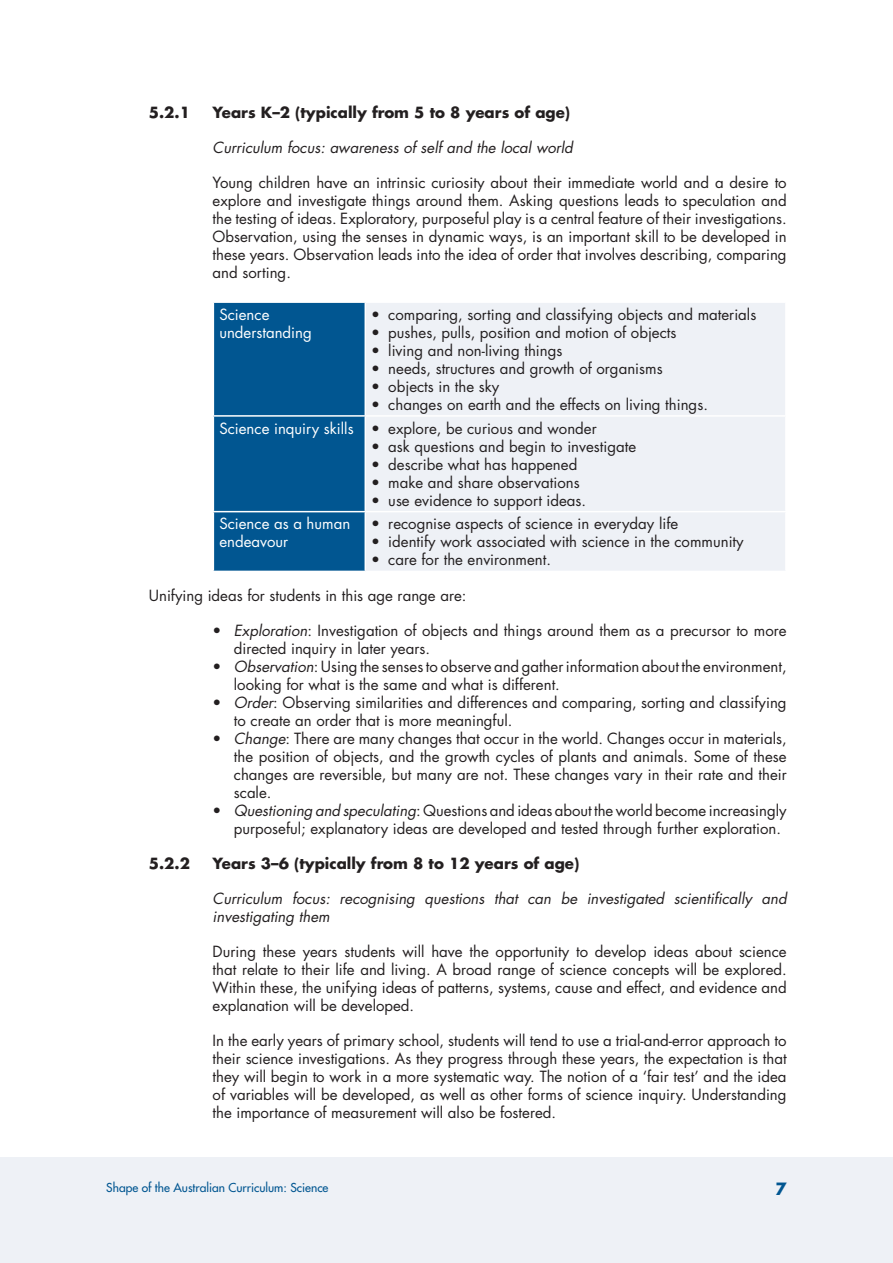
<style>
.page{position:relative;width:893px;height:1263px;background:#fff}
.page>*{position:absolute;margin:0;border:0;box-sizing:border-box;transform-origin:0 0}
.t1{font:700 16.5px "Futura";color:#015691}
.Body_Indent_2{font:15px/18px "Futura";color:#231f20;text-align:justify}
.Body_Indent_2_-_Bull{font:15px/18px "Futura";color:#231f20}
.Body_Indent_2-2{font:italic 15px/18px "Futura";color:#231f20}
.Body_Indent_2-3{font:700 15px "Futura";color:#231f20}
.Body_Indent_2-4{font:15px/18px "Futura";color:#fff}
.t2{font:12px "Futura";color:#015691}
.s1{font-style:italic}
</style>
<div class="page">
<div style="left:0;top:1158px;width:893px;height:105px;background:#eef1f6"></div>
<div style="left:214px;top:303px;width:151px;height:268px;background:#015691"></div>
<div style="left:366px;top:303px;width:419px;height:268px;background:#eef1f6"></div>
<hr style="left:365px;top:415px;width:422px;height:2px;background:#fff">
<hr style="left:365px;top:511px;width:422px;height:1px;background:#fff">
<hr style="left:213px;top:415px;width:152px;height:2px;background:#fff">
<hr style="left:213px;top:511px;width:152px;height:1px;background:#fff">
<p class="Body_Indent_2-3" style="left:149px;top:102px;width:43px">5.2.1</p>
<p class="Body_Indent_2-3" style="left:213px;top:102px;width:359px">Years K–2 (typically from 5 to 8 years of age)</p>
<p class="Body_Indent_2-2" style="left:213px;top:139px;width:362px">Curriculum focus: awareness of self and the local world</p>
<p class="Body_Indent_2" style="left:213px;top:174px;width:576px">Young children have an intrinsic curiosity about their immediate world and a desire to explore and investigate things around them. Asking questions leads to speculation and the testing of ideas. Exploratory, purposeful play is a central feature of their investigations.<br>Observation, using the senses in dynamic ways, is an important skill to be developed in these years. Observation leads into the idea of order that involves describing, comparing and sorting.</p>
<p class="Body_Indent_2-4" style="left:219px;top:305px;width:94px">Science understanding</p>
<p class="Body_Indent_2" style="left:371px;top:305px;width:386px">• comparing, sorting and classifying objects and materials</p>
<p class="Body_Indent_2" style="left:371px;top:323px;width:307px">• pushes, pulls, position and motion of objects</p>
<p class="Body_Indent_2" style="left:371px;top:341px;width:193px">• living and non-living things</p>
<p class="Body_Indent_2" style="left:371px;top:359px;width:293px">• needs, structures and growth of organisms</p>
<p class="Body_Indent_2" style="left:371px;top:377px;width:130px">• objects in the sky</p>
<p class="Body_Indent_2" style="left:371px;top:395px;width:338px">• changes on earth and the effects on living things.</p>
<p class="Body_Indent_2-4" style="left:219px;top:419px;width:136px">Science inquiry skills</p>
<p class="Body_Indent_2" style="left:371px;top:419px;width:227px">• explore, be curious and wonder</p>
<p class="Body_Indent_2" style="left:371px;top:437px;width:266px">• ask questions and begin to investigate</p>
<p class="Body_Indent_2" style="left:371px;top:455px;width:207px">• describe what has happened</p>
<p class="Body_Indent_2" style="left:371px;top:473px;width:210px">• make and share observations</p>
<p class="Body_Indent_2" style="left:371px;top:491px;width:216px">• use evidence to support ideas.</p>
<p class="Body_Indent_2-4" style="left:219px;top:515px;width:132px">Science as a human endeavour</p>
<p class="Body_Indent_2" style="left:371px;top:515px;width:308px">• recognise aspects of science in everyday life</p>
<p class="Body_Indent_2" style="left:371px;top:533px;width:374px">• identify work associated with science in the community</p>
<p class="Body_Indent_2" style="left:371px;top:551px;width:181px">• care for the environment.</p>
<p class="Body_Indent_2" style="left:149px;top:586px;width:319px">Unifying ideas for students in this age range are:</p>
<p class="Body_Indent_2_-_Bull" style="left:234px;top:621px;width:554px;text-indent:-21px">• <span class="s1">Exploration</span>: Investigation of objects and things around them as a precursor to more directed inquiry in later years.</p>
<p class="Body_Indent_2_-_Bull" style="left:234px;top:657px;width:554px;text-indent:-21px">• <span class="s1">Observation</span>: Using the senses to observe and gather information about the environment, looking for what is the same and what is different.</p>
<p class="Body_Indent_2_-_Bull" style="left:234px;top:693px;width:554px;text-indent:-21px">• <span class="s1">Order</span>: Observing similarities and differences and comparing, sorting and classifying to create an order that is more meaningful.</p>
<p class="Body_Indent_2_-_Bull" style="left:234px;top:729px;width:554px;text-align:justify;text-indent:-21px">• <span class="s1">Change</span>: There are many changes that occur in the world. Changes occur in materials, the position of objects, and the growth cycles of plants and animals. Some of these changes are reversible, but many are not. These changes vary in their rate and their scale.</p>
<p class="Body_Indent_2_-_Bull" style="left:234px;top:801px;width:554px;text-indent:-21px">• <span class="s1">Questioning and speculating</span>: Questions and ideas about the world become increasingly purposeful; explanatory ideas are developed and tested through further exploration.</p>
<p class="Body_Indent_2-3" style="left:149px;top:853px;width:43px">5.2.2</p>
<p class="Body_Indent_2-3" style="left:213px;top:853px;width:368px">Years 3–6 (typically from 8 to 12 years of age)</p>
<p class="Body_Indent_2-2" style="left:213px;top:889px;width:576px">Curriculum focus: recognising questions that can be investigated scientifically and investigating them</p>
<p class="Body_Indent_2" style="left:213px;top:942px;width:576px">During these years students will have the opportunity to develop ideas about science that relate to their life and living. A broad range of science concepts will be explored.<br>Within these, the unifying ideas of patterns, systems, cause and effect, and evidence and explanation will be developed.</p>
<p class="Body_Indent_2" style="left:213px;top:1031px;width:575px">In the early years of primary school, students will tend to use a trial-and-error approach to their science investigations. As they progress through these years, the expectation is that they will begin to work in a more systematic way. The notion of a ‘fair test’ and the idea of variables will be developed, as well as other forms of science inquiry. Understanding the importance of measurement will also be fostered.</p>
<p class="t2" style="left:106px;top:1179px;width:224px">Shape of the Australian Curriculum: Science</p>
<p class="t1" style="left:775px;top:1178px;width:13px">7</p>
</div>
